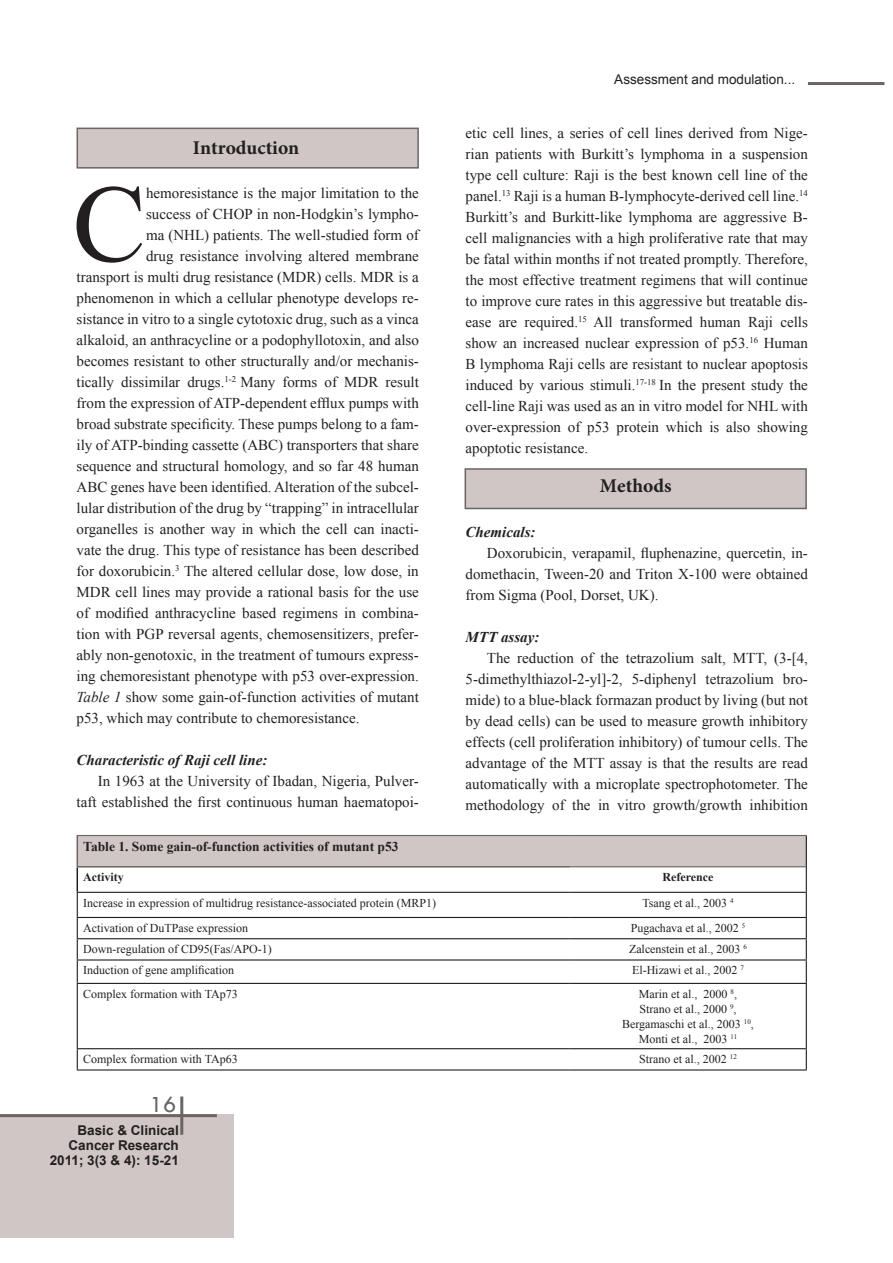
<style>
.page{position:relative;width:893px;height:1263px;background:#fff}
.page>*{position:absolute;margin:0;border:0;box-sizing:border-box;transform-origin:0 0}
.متن_اصلی{font:110.1px "Times New Roman";color:#231f20}
.t1{font:24px "Tw Cen";color:#6b6565}
.متن_اصلی-2{font:700 19.5px "Minion Pro";color:#231f20}
.متن_اصلی-3{font:15px/21px "Times New Roman";color:#231f20;text-align:justify}
.متن_اصلی-4{font:italic 700 15px "Times New Roman";color:#231f20}
.t2{font:700 13.5px "Times New Roman";color:#231f20}
.t3{font:700 13.5px "Arial";color:#231f20}
.onvane_article{font:13.5px "Arial";color:#231f20}
.t4{font:12px "Times New Roman";color:#231f20}
.عنوان_مقاله{font:700 12px "Times New Roman";color:#231f20}
.s1{font-style:italic}
</style>
<div class="page">
<div style="left:0;top:1114px;width:234px;height:123px;background:#cfc6c5"></div>
<hr style="left:0;top:1114px;width:217px;height:3px;background:#6b6565">
<hr style="left:808px;top:82px;width:76px;height:3px;background:#6b6565">
<hr style="left:180px;top:1096px;width:3px;height:39px;background:#6b6565">
<div style="left:77px;top:128px;width:342px;height:41px;background:#cfc6c5;border:2px solid #6b6565"></div>
<div style="left:465px;top:468px;width:342px;height:41px;background:#cfc6c5;border:2px solid #6b6565"></div>
<div style="left:77px;top:835px;width:729px;height:32px;background:#cfc6c5"></div>
<hr style="left:77px;top:836px;width:1px;height:30px;background:#6b6565">
<hr style="left:77px;top:866px;width:493px;height:1px;background:#6b6565">
<hr style="left:77px;top:892px;width:493px;height:1px;background:#231f20">
<svg style="left:77px;top:867px;width:1px;height:116px"></svg>
<hr style="left:77px;top:984px;width:1px;height:64px;background:#231f20">
<svg style="left:77px;top:1049px;width:1px;height:20px"></svg>
<hr style="left:570px;top:866px;width:236px;height:1px;background:#6b6565">
<hr style="left:570px;top:892px;width:237px;height:1px;background:#231f20">
<hr style="left:77px;top:835px;width:493px;height:1px;background:#6b6565">
<hr style="left:570px;top:835px;width:237px;height:1px;background:#6b6565">
<hr style="left:806px;top:836px;width:1px;height:31px;background:#231f20">
<hr style="left:77px;top:917px;width:493px;height:1px;background:#231f20">
<hr style="left:570px;top:917px;width:237px;height:1px;background:#231f20">
<hr style="left:77px;top:938px;width:493px;height:1px;background:#231f20">
<hr style="left:570px;top:938px;width:237px;height:1px;background:#231f20">
<hr style="left:77px;top:959px;width:493px;height:1px;background:#231f20">
<hr style="left:570px;top:959px;width:237px;height:1px;background:#231f20">
<svg style="left:806px;top:867px;width:1px;height:116px"></svg>
<hr style="left:77px;top:983px;width:493px;height:1px;background:#231f20">
<hr style="left:570px;top:983px;width:237px;height:1px;background:#231f20">
<hr style="left:806px;top:984px;width:1px;height:64px;background:#231f20">
<hr style="left:77px;top:1048px;width:493px;height:1px;background:#231f20">
<hr style="left:570px;top:1048px;width:237px;height:1px;background:#231f20">
<svg style="left:806px;top:1049px;width:1px;height:20px"></svg>
<hr style="left:77px;top:1069px;width:493px;height:1px;background:#231f20">
<hr style="left:570px;top:1069px;width:237px;height:1px;background:#231f20">
<p class="متن_اصلی-2" style="left:193px;top:134px;width:108px">Introduction</p>
<p class="متن_اصلی" style="left:73px;top:150px;width:75px">C</p>
<p class="متن_اصلی-3" style="left:146px;top:182px;width:274px">hemoresistance is the major limitation to the</p>
<p class="متن_اصلی-3" style="left:146px;top:203px;width:274px">success of CHOP in non-Hodgkin’s lympho-</p>
<p class="متن_اصلی-3" style="left:146px;top:224px;width:274px">ma (NHL) patients. The well-studied form of</p>
<p class="متن_اصلی-3" style="left:146px;top:245px;width:274px">drug resistance involving altered membrane</p>
<p class="متن_اصلی-3" style="left:77px;top:266px;width:344px">transport is multi drug resistance (MDR) cells. MDR is a</p>
<p class="متن_اصلی-3" style="left:77px;top:287px;width:344px">phenomenon in which a cellular phenotype develops re-</p>
<p class="متن_اصلی-3" style="left:77px;top:308px;width:344px">sistance in vitro to a single cytotoxic drug, such as a vinca</p>
<p class="متن_اصلی-3" style="left:77px;top:329px;width:344px">alkaloid, an anthracycline or a podophyllotoxin, and also</p>
<p class="متن_اصلی-3" style="left:77px;top:350px;width:344px">becomes resistant to other structurally and/or mechanis-</p>
<p class="متن_اصلی-3" style="left:77px;top:371px;width:344px">tically dissimilar drugs.<sup>1-2</sup> Many forms of MDR result</p>
<p class="متن_اصلی-3" style="left:77px;top:392px;width:344px">from the expression of ATP-dependent efflux pumps with</p>
<p class="متن_اصلی-3" style="left:77px;top:413px;width:344px">broad substrate specificity. These pumps belong to a fam-</p>
<p class="متن_اصلی-3" style="left:77px;top:434px;width:344px">ily of ATP-binding cassette (ABC) transporters that share</p>
<p class="متن_اصلی-3" style="left:77px;top:455px;width:344px">sequence and structural homology, and so far 48 human</p>
<p class="متن_اصلی-3" style="left:77px;top:476px;width:344px">ABC genes have been identified. Alteration of the subcel-</p>
<p class="متن_اصلی-3" style="left:77px;top:497px;width:344px">lular distribution of the drug by “trapping” in intracellular</p>
<p class="متن_اصلی-3" style="left:77px;top:518px;width:344px">organelles is another way in which the cell can inacti-</p>
<p class="متن_اصلی-3" style="left:77px;top:539px;width:344px">vate the drug. This type of resistance has been described</p>
<p class="متن_اصلی-3" style="left:77px;top:560px;width:344px">for doxorubicin.<sup>3</sup> The altered cellular dose, low dose, in</p>
<p class="متن_اصلی-3" style="left:77px;top:581px;width:344px">MDR cell lines may provide a rational basis for the use</p>
<p class="متن_اصلی-3" style="left:77px;top:602px;width:344px">of modified anthracycline based regimens in combina-</p>
<p class="متن_اصلی-3" style="left:77px;top:623px;width:344px">tion with PGP reversal agents, chemosensitizers, prefer-</p>
<p class="متن_اصلی-3" style="left:77px;top:644px;width:344px">ably non-genotoxic, in the treatment of tumours express-</p>
<p class="متن_اصلی-3" style="left:77px;top:665px;width:344px">ing chemoresistant phenotype with p53 over-expression.</p>
<p class="متن_اصلی-3" style="left:77px;top:686px;width:344px"><span class="s1">Table 1</span> show some gain-of-function activities of mutant</p>
<p class="متن_اصلی-3" style="left:77px;top:707px;width:284px">p53, which may contribute to chemoresistance.</p>
<p class="متن_اصلی-4" style="left:77px;top:749px;width:192px">Characteristic of Raji cell line:</p>
<p class="متن_اصلی-3" style="left:77px;top:770px;width:344px;text-align:right">In 1963 at the University of Ibadan, Nigeria, Pulver&shy;taft established the first continuous human haematopoi-</p>
<p class="onvane_article" style="left:614px;top:71px;width:182px">Assessment and modulation...</p>
<p class="متن_اصلی-3" style="left:466px;top:122px;width:344px">etic cell lines, a series of cell lines derived from Nige&shy;rian patients with Burkitt’s lymphoma in a suspension type cell culture: Raji is the best known cell line of the panel.<sup>13</sup> Raji is a human B-lymphocyte-derived cell line.<sup>14<br></sup>Burkitt’s and Burkitt-like lymphoma are aggressive B&shy;cell malignancies with a high proliferative rate that may be fatal within months if not treated promptly. Therefore, the most effective treatment regimens that will continue to improve cure rates in this aggressive but treatable dis&shy;ease are required.<sup>15</sup> All transformed human Raji cells show an increased nuclear expression of p53.<sup>16</sup> Human B lymphoma Raji cells are resistant to nuclear apoptosis induced by various stimuli.<sup>17-18</sup> In the present study the cell-line Raji was used as an in vitro model for NHL with over-expression of p53 protein which is also showing apoptotic resistance.</p>
<p class="متن_اصلی-2" style="left:600px;top:472px;width:73px">Methods</p>
<p class="متن_اصلی-4" style="left:466px;top:521px;width:72px">Chemicals:</p>
<p class="متن_اصلی-3" style="left:466px;top:542px;width:344px;text-indent:21px">Doxorubicin, verapamil, fluphenazine, quercetin, in&shy;domethacin, Tween-20 and Triton X-100 were obtained from Sigma (Pool, Dorset, UK).</p>
<p class="متن_اصلی-4" style="left:466px;top:626px;width:75px">MTT assay:</p>
<p class="متن_اصلی-3" style="left:466px;top:647px;width:344px;text-indent:21px">The reduction of the tetrazolium salt, MTT, (3-[4, 5-dimethylthiazol-2-yl]-2, 5-diphenyl tetrazolium bro&shy;mide) to a blue-black formazan product by living (but not by dead cells) can be used to measure growth inhibitory effects (cell proliferation inhibitory) of tumour cells. The advantage of the MTT assay is that the results are read automatically with a microplate spectrophotometer. The methodology of the in vitro growth/growth inhibition</p>
<p class="t2" style="left:83px;top:837px;width:317px">Table 1. Some gain-of-function activities of mutant p53</p>
<p class="عنوان_مقاله" style="left:83px;top:869px;width:42px">Activity</p>
<p class="عنوان_مقاله" style="left:662px;top:869px;width:53px">Reference</p>
<p class="t4" style="left:83px;top:894px;width:354px">Increase in expression of multidrug resistance-associated protein (MRP1)</p>
<p class="t4" style="left:642px;top:894px;width:93px">Tsang et al., 2003 <sup>4</sup></p>
<p class="t4" style="left:83px;top:920px;width:166px">Activation of DuTPase expression</p>
<p class="t4" style="left:631px;top:920px;width:116px">Pugachava et al., 2002 <sup>5</sup></p>
<p class="t4" style="left:83px;top:941px;width:190px">Down-regulation of CD95(Fas/APO-1)</p>
<p class="t4" style="left:629px;top:941px;width:120px">Zalcenstein et al., 2003 <sup>6</sup></p>
<p class="t4" style="left:83px;top:962px;width:152px">Induction of gene amplification</p>
<p class="t4" style="left:632px;top:962px;width:114px">El-Hizawi et al., 2002 <sup>7</sup></p>
<p class="t4" style="left:83px;top:986px;width:156px">Complex formation with TAp73</p>
<p class="t4" style="left:639px;top:986px;width:100px">Marin et al., 2000 <sup>8</sup>,</p>
<p class="t4" style="left:639px;top:1001px;width:99px">Strano et al., 2000 <sup>9</sup>,</p>
<p class="t4" style="left:622px;top:1016px;width:133px">Bergamaschi et al., 2003 <sup>10</sup>,</p>
<p class="t4" style="left:639px;top:1031px;width:100px">Monti et al., 2003 <sup>11</sup></p>
<p class="t4" style="left:83px;top:1051px;width:156px">Complex formation with TAp63</p>
<p class="t4" style="left:639px;top:1051px;width:99px">Strano et al., 2002 <sup>12</sup></p>
<p class="t1" style="left:150px;top:1090px;width:28px">16</p>
<p class="t3" style="left:78px;top:1121px;width:103px">Basic &amp; Clinical</p>
<p class="t3" style="left:69px;top:1136px;width:112px">Cancer Research</p>
<p class="t3" style="left:50px;top:1151px;width:131px">2011; 3(3 &amp; 4): 15-21</p>
</div>
